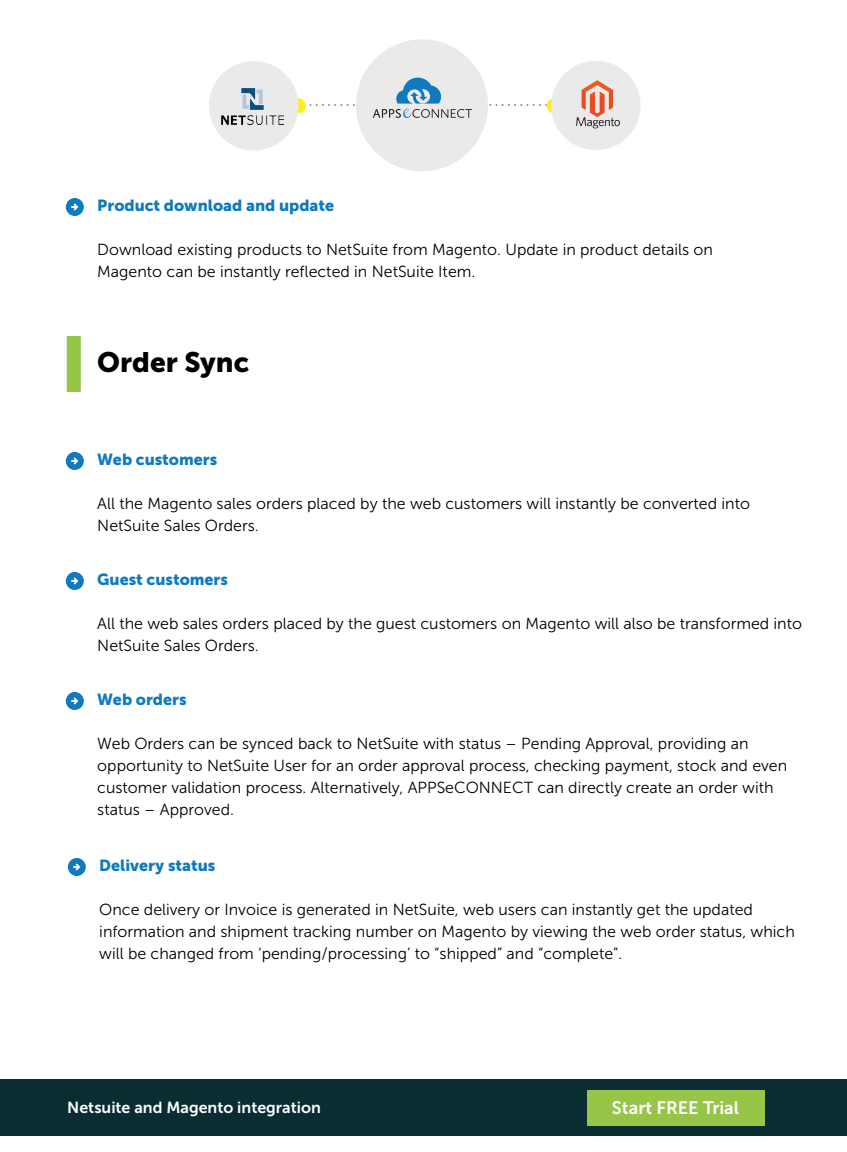
<style>
.page{position:relative;width:847px;height:1152px;background:#fff}
.page>*{position:absolute;margin:0;border:0;box-sizing:border-box;transform-origin:0 0}
.t1{font:28px "Museo Sans 900";color:#000}
.t2{font:18px "Museo Sans 700";color:#fff}
.t3{font:16px/22px "Museo Sans 300";color:#000}
.t4{font:16px "Museo Sans 900";color:#107abf}
.t5{font:16px "Museo Sans 700";color:#fff}
</style>
<div class="page">
<div style="left:0;top:1080px;width:847px;height:56px;background:#092d31"></div>
<div style="left:586px;top:1090px;width:178px;height:36px;background:#96c548"></div>
<svg style="left:67px;top:336px;width:14px;height:56px"></svg>
<div style="left:356px;top:39px;width:132px;height:132px;background:#eaeaea;border-radius:50%"></div>
<div style="left:209px;top:61px;width:89px;height:90px;background:#eaeaea;border-radius:50%"></div>
<svg style="left:241px;top:78px;width:311px;height:40px"></svg>
<img style="left:552px;top:62px;width:89px;height:88px">
<img style="left:221px;top:89px;width:62px;height:36px">
<svg style="left:66px;top:198px;width:18px;height:18px"></svg>
<svg style="left:66px;top:452px;width:18px;height:18px"></svg>
<svg style="left:66px;top:572px;width:18px;height:18px"></svg>
<svg style="left:66px;top:692px;width:18px;height:18px"></svg>
<svg style="left:68px;top:858px;width:18px;height:18px"></svg>
<p class="t4" style="left:97px;top:197px;width:238px">Product download and update</p>
<p class="t3" style="left:97px;top:239px;width:617px">Download existing products to NetSuite from Magento. Update in product details on<br>Magento can be instantly reflected in NetSuite Item.</p>
<h1 class="t1" style="left:97px;top:346px;width:153px">Order Sync</h1>
<p class="t4" style="left:97px;top:451px;width:121px">Web customers</p>
<p class="t3" style="left:97px;top:493px;width:654px">All the Magento sales orders placed by the web customers will instantly be converted into<br>NetSuite Sales Orders.</p>
<p class="t4" style="left:97px;top:571px;width:132px">Guest customers</p>
<p class="t3" style="left:97px;top:613px;width:706px">All the web sales orders placed by the guest customers on Magento will also be transformed into<br>NetSuite Sales Orders.</p>
<p class="t4" style="left:97px;top:691px;width:91px">Web orders</p>
<p class="t3" style="left:97px;top:733px;width:691px">Web Orders can be synced back to NetSuite with status – Pending Approval, providing an opportunity to NetSuite User for an order approval process, checking payment, stock and even customer validation process. Alternatively, APPSeCONNECT can directly create an order with status – Approved.</p>
<p class="t4" style="left:99px;top:857px;width:118px">Delivery status</p>
<p class="t3" style="left:99px;top:899px;width:697px">Once delivery or Invoice is generated in NetSuite, web users can instantly get the updated information and shipment tracking number on Magento by viewing the web order status, which will be changed from ‘pending/processing’ to “shipped” and “complete”.</p>
<p class="t5" style="left:67px;top:1099px;width:255px">Netsuite and Magento integration</p>
<p class="t2" style="left:612px;top:1098px;width:129px">Start FREE Trial</p>
</div>
